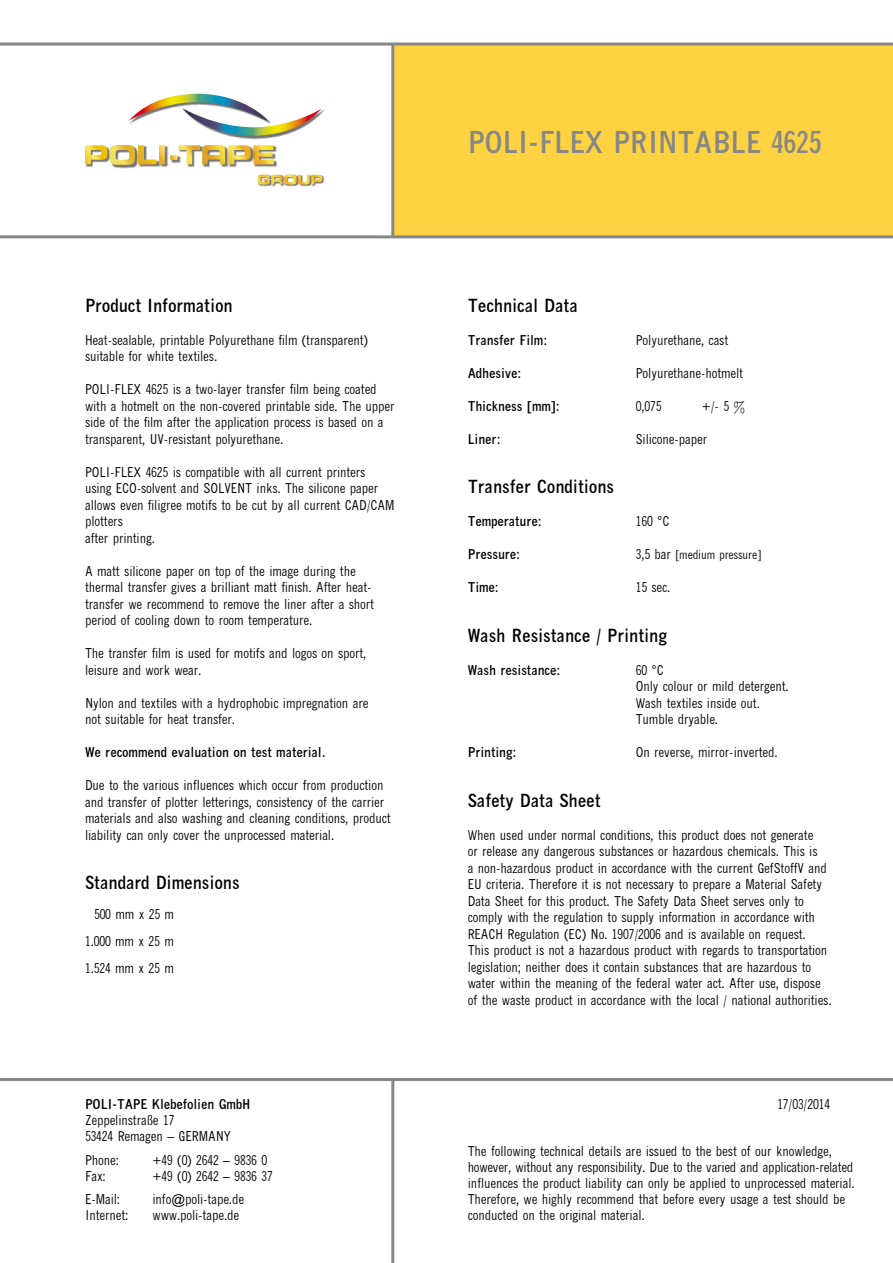
<style>
.page{position:relative;width:893px;height:1263px;background:#fff}
.page>*{position:absolute;margin:0;border:0;box-sizing:border-box;transform-origin:0 0}
.t1{font:700 condensed 30px "M News Gothic";color:#868786}
.t2{font:700 condensed 18px "M News Gothic";color:#000}
.t3{font:condensed 13.5px/16.5px "M News Gothic";color:#000}
.t4{font:700 condensed 13.5px "M News Gothic";color:#000}
.t5{font:condensed 12px "M News Gothic";color:#000}
.s1{font-size:13.5px}
</style>
<div class="page">
<div style="left:393px;top:44px;width:500px;height:193px;background:#ffd242"></div>
<hr style="left:0;top:235px;width:893px;height:3px;background:#868786">
<hr style="left:0;top:43px;width:893px;height:3px;background:#868786">
<hr style="left:391px;top:44px;width:3px;height:193px;background:#868786">
<hr style="left:0;top:1078px;width:893px;height:3px;background:#868786">
<hr style="left:391px;top:1079px;width:3px;height:184px;background:#868786">
<img style="left:259px;top:175px;width:66px;height:12px">
<svg style="left:258px;top:175px;width:64px;height:10px"></svg>
<img style="left:86px;top:165px;width:82px;height:3px">
<img style="left:187px;top:145px;width:90px;height:23px">
<svg style="left:85px;top:145px;width:189px;height:20px"></svg>
<img style="left:229px;top:109px;width:96px;height:30px">
<svg style="left:128px;top:94px;width:194px;height:42px"></svg>
<h2 class="t2" style="left:85px;top:295px;width:149px">Product Information</h2>
<p class="t3" style="left:85px;top:332px;width:284px">Heat-sealable, printable Polyurethane film (transparent) suitable for white textiles.</p>
<p class="t3" style="left:85px;top:381px;width:311px">POLI-FLEX 4625 is a two-layer transfer film being coated with a hotmelt on the non-covered printable side. The upper side of the film after the application process is based on a transparent, UV-resistant polyurethane.</p>
<p class="t3" style="left:85px;top:464px;width:311px">POLI-FLEX 4625 is compatible with all current printers using ECO-solvent and SOLVENT inks. The silicone paper allows even filigree motifs to be cut by all current CAD/CAM plotters<br>after printing.</p>
<p class="t3" style="left:85px;top:563px;width:291px">A matt silicone paper on top of the image during the thermal transfer gives a brilliant matt finish. After heat&shy;transfer we recommend to remove the liner after a short period of cooling down to room temperature.</p>
<p class="t3" style="left:85px;top:645px;width:283px">The transfer film is used for motifs and logos on sport, leisure and work wear.</p>
<p class="t3" style="left:85px;top:695px;width:285px">Nylon and textiles with a hydrophobic impregnation are not suitable for heat transfer.</p>
<p class="t4" style="left:85px;top:744px;width:242px">We recommend evaluation on test material.</p>
<p class="t3" style="left:85px;top:777px;width:307px">Due to the various influences which occur from production and transfer of plotter letterings, consistency of the carrier materials and also washing and cleaning conditions, product liability can only cover the unprocessed material.</p>
<h2 class="t2" style="left:85px;top:872px;width:156px">Standard Dimensions</h2>
<p class="t3" style="left:85px;top:901px;width:91px;line-height:27px;text-align:justify;text-indent:9px">500 mm x 25 m 1.000 mm x 25 m 1.524 mm x 25 m</p>
<p class="t4" style="left:85px;top:1096px;width:167px">POLI-TAPE Klebefolien GmbH</p>
<p class="t3" style="left:85px;top:1112px;width:147px">Zeppelinstraße 17<br>53424 Remagen – GERMANY</p>
<p class="t3" style="left:85px;top:1151px;width:35px">Phone:</p>
<p class="t3" style="left:153px;top:1151px;width:116px">+49 (0) 2642 – 9836 0</p>
<p class="t3" style="left:85px;top:1168px;width:22px">Fax:</p>
<p class="t3" style="left:153px;top:1168px;width:122px">+49 (0) 2642 – 9836 37</p>
<p class="t3" style="left:85px;top:1191px;width:37px">E-Mail:</p>
<p class="t3" style="left:153px;top:1191px;width:93px">info@poli-tape.de</p>
<p class="t3" style="left:85px;top:1207px;width:45px">Internet:</p>
<p class="t3" style="left:153px;top:1207px;width:88px">www.poli-tape.de</p>
<h1 class="t1" style="left:468px;top:124px;width:355px">POLI-FLEX PRINTABLE 4625</h1>
<h2 class="t2" style="left:468px;top:295px;width:112px">Technical Data</h2>
<p class="t4" style="left:468px;top:332px;width:81px">Transfer Film:</p>
<p class="t3" style="left:636px;top:332px;width:94px">Polyurethane, cast</p>
<p class="t4" style="left:468px;top:365px;width:55px">Adhesive:</p>
<p class="t3" style="left:636px;top:365px;width:109px">Polyurethane-hotmelt</p>
<p class="t4" style="left:468px;top:398px;width:93px">Thickness [mm]:</p>
<p class="t3" style="left:636px;top:398px;width:27px">0,075</p>
<p class="t3" style="left:702px;top:398px;width:45px">+/- 5 %</p>
<p class="t4" style="left:468px;top:431px;width:34px">Liner:</p>
<p class="t3" style="left:636px;top:431px;width:73px">Silicone-paper</p>
<h2 class="t2" style="left:468px;top:476px;width:148px">Transfer Conditions</h2>
<p class="t4" style="left:468px;top:513px;width:75px">Temperature:</p>
<p class="t3" style="left:636px;top:513px;width:35px">160 °C</p>
<p class="t4" style="left:468px;top:546px;width:54px">Pressure:</p>
<p class="t5" style="left:636px;top:548px;width:127px"><span class="s1">3,5 bar</span> [medium pressure]</p>
<p class="t4" style="left:468px;top:579px;width:32px">Time:</p>
<p class="t3" style="left:636px;top:579px;width:36px">15 sec.</p>
<h2 class="t2" style="left:468px;top:625px;width:201px">Wash Resistance / Printing</h2>
<p class="t4" style="left:468px;top:662px;width:94px">Wash resistance:</p>
<p class="t3" style="left:636px;top:662px;width:154px">60 °C<br>Only colour or mild detergent.<br>Wash textiles inside out.<br>Tumble dryable.</p>
<p class="t4" style="left:468px;top:744px;width:50px">Printing:</p>
<p class="t3" style="left:636px;top:744px;width:143px">On reverse, mirror-inverted.</p>
<h2 class="t2" style="left:468px;top:790px;width:134px">Safety Data Sheet</h2>
<p class="t3" style="left:468px;top:827px;width:365px">When used under normal conditions, this product does not generate<br>or release any dangerous substances or hazardous chemicals. This is<br>a non-hazardous product in accordance with the current GefStoffV and EU criteria. Therefore it is not necessary to prepare a Material Safety Data Sheet for this product. The Safety Data Sheet serves only to comply with the regulation to supply information in accordance with REACH Regulation (EC) No. 1907/2006 and is available on request.<br>This product is not a hazardous product with regards to transportation legislation; neither does it contain substances that are hazardous to water within the meaning of the federal water act. After use, dispose of the waste product in accordance with the local / national authorities.</p>
<p class="t3" style="left:777px;top:1095px;width:54px">17/03/2014</p>
<p class="t3" style="left:468px;top:1142px;width:388px">The following technical details are issued to the best of our knowledge, however, without any responsibility. Due to the varied and application-related influences the product liability can only be applied to unprocessed material.<br>Therefore, we highly recommend that before every usage a test should be conducted on the original material.</p>
</div>
